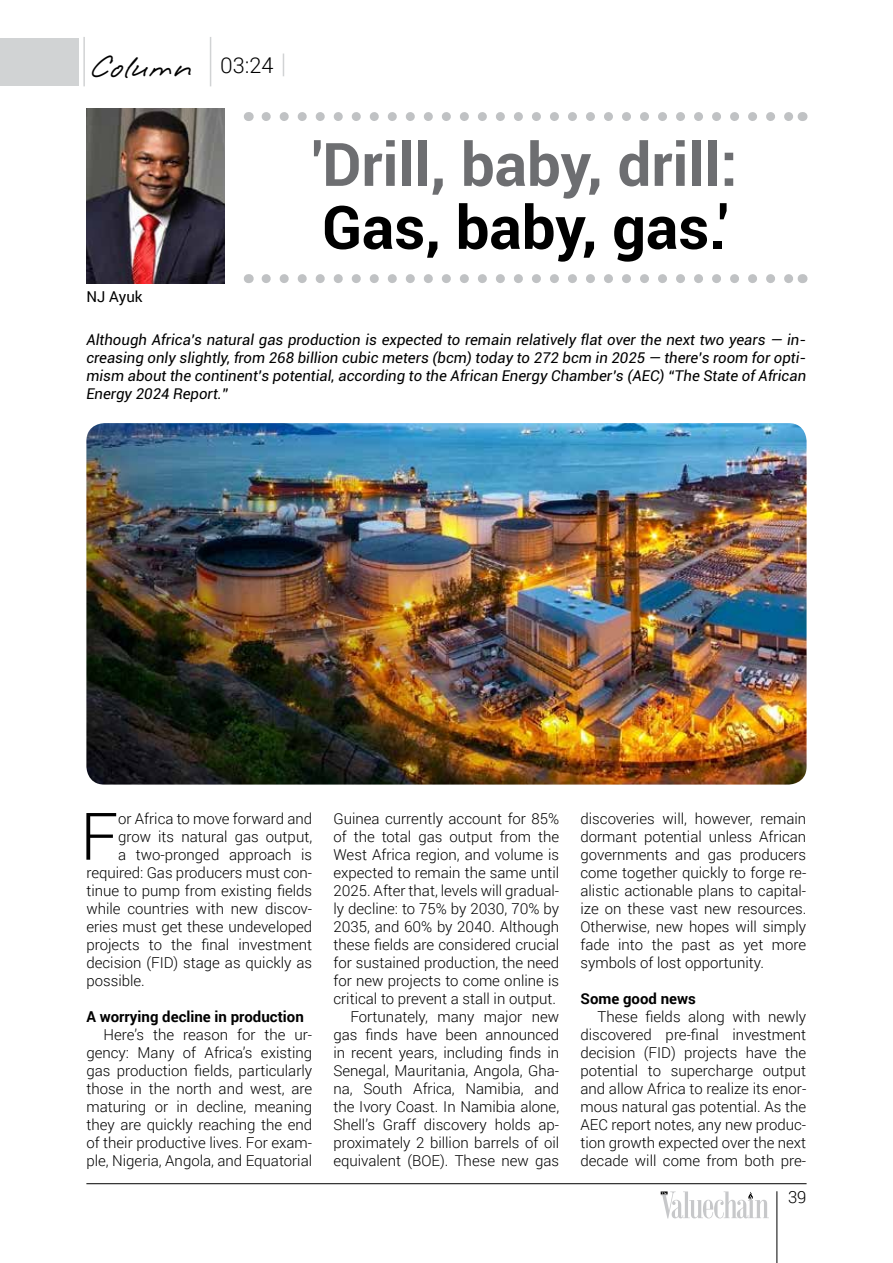
<style>
.page{position:relative;width:893px;height:1263px;background:#fff}
.page>*{position:absolute;margin:0;border:0;box-sizing:border-box;transform-origin:0 0}
.t1{font:300 65.7px "Roboto";color:#000}
.t2{font:700 60px "Roboto";color:#6d6e71}
.t3{font:700 60px "Roboto";color:#000}
.t4{font:28.5px "Jot Medium HMK";color:#000}
.t5{font:300 16.8px "Roboto";color:#000}
.t6{font:300 15px/18px "Roboto";color:#000;text-align:justify}
.t7{font:italic 15px/18px "Roboto";color:#000;text-align:justify}
.t8{font:700 15px "Roboto";color:#000}
.t9{font:15px "Roboto";color:#000}
.s1{font-family:"Roboto";font-weight:300;font-size:21.75px}
</style>
<div class="page">
<img style="left:86px;top:108px;width:139px;height:175px">
<svg style="left:266px;top:112px;width:527px;height:9px"></svg>
<svg style="left:266px;top:274px;width:527px;height:9px"></svg>
<hr style="left:83px;top:37px;width:2px;height:49px;background:#d1d3d4">
<hr style="left:210px;top:37px;width:1px;height:49px;background:#d1d3d4">
<svg style="left:283px;top:54px;width:1px;height:22px"></svg>
<div style="left:0;top:38px;width:78px;height:48px;background:#d1d3d4"></div>
<img style="left:86px;top:423px;width:721px;height:361px">
<hr style="left:776px;top:1191px;width:1px;height:72px;background:#000">
<hr style="left:86px;top:1183px;width:721px;height:1px;background:#000">
<svg style="left:661px;top:1191px;width:108px;height:27px"></svg>
<h3 class="t4" style="left:90px;top:50px;width:185px">Column <span class="s1">03:24</span></h3>
<p class="t9" style="left:86px;top:287px;width:58px">NJ Ayuk</p>
<h2 class="t2" style="left:312px;top:122px;width:426px">'Drill, baby, drill:</h2>
<h2 class="t3" style="left:322px;top:185px;width:408px">Gas, baby, gas.'</h2>
<p class="t7" style="left:86px;top:330px;width:721px">Although Africa’s natural gas production is expected to remain relatively flat over the next two years — in&shy;creasing only slightly, from 268 billion cubic meters (bcm) today to 272 bcm in 2025 — there’s room for opti&shy;mism about the continent’s potential, according to the African Energy Chamber’s (AEC) “The State of African Energy 2024 Report.”</p>
<h1 class="t1" style="left:80px;top:791px;width:39px">F</h1>
<p class="t6" style="left:118px;top:809px;width:196px">or Africa to move forward and</p>
<p class="t6" style="left:118px;top:827px;width:196px">grow its natural gas output,</p>
<p class="t6" style="left:118px;top:845px;width:196px">a two-pronged approach is</p>
<p class="t6" style="left:86px;top:863px;width:227px">required: Gas producers must con-</p>
<p class="t6" style="left:86px;top:881px;width:227px">tinue to pump from existing fields</p>
<p class="t6" style="left:86px;top:899px;width:227px">while countries with new discov-</p>
<p class="t6" style="left:86px;top:917px;width:227px">eries must get these undeveloped</p>
<p class="t6" style="left:86px;top:935px;width:227px">projects to the final investment</p>
<p class="t6" style="left:86px;top:953px;width:227px">decision (FID) stage as quickly as</p>
<p class="t6" style="left:86px;top:971px;width:60px">possible.</p>
<p class="t8" style="left:86px;top:1006px;width:219px">A worrying decline in production</p>
<p class="t6" style="left:86px;top:1025px;width:227px;text-indent:17px">Here’s the reason for the ur&shy;gency: Many of Africa’s existing gas production fields, particularly those in the north and west, are maturing or in decline, meaning they are quickly reaching the end of their productive lives. For exam&shy;ple, Nigeria, Angola, and Equatorial</p>
<p class="t6" style="left:333px;top:809px;width:227px;text-align:right">Guinea currently account for 85% of the total gas output from the West Africa region, and volume is expected to remain the same until 2025. After that, levels will gradual&shy;ly decline: to 75% by 2030, 70% by 2035, and 60% by 2040. Although these fields are considered crucial for sustained production, the need for new projects to come online is critical to prevent a stall in output.<br>Fortunately, many major new gas finds have been announced in recent years, including finds in Senegal, Mauritania, Angola, Gha&shy;na, South Africa, Namibia, and the Ivory Coast. In Namibia alone, Shell’s Graff discovery holds ap&shy;proximately 2 billion barrels of oil equivalent (BOE). These new gas</p>
<p class="t6" style="left:580px;top:809px;width:227px">discoveries will, however, remain dormant potential unless African governments and gas producers come together quickly to forge re&shy;alistic actionable plans to capital&shy;ize on these vast new resources.<br>Otherwise, new hopes will simply fade into the past as yet more symbols of lost opportunity.</p>
<p class="t8" style="left:580px;top:988px;width:117px">Some good news</p>
<p class="t6" style="left:580px;top:1007px;width:227px;text-indent:17px">These fields along with newly discovered pre-final investment decision (FID) projects have the potential to supercharge output and allow Africa to realize its enor&shy;mous natural gas potential. As the AEC report notes, any new produc&shy;tion growth expected over the next decade will come from both pre-</p>
<p class="t5" style="left:788px;top:1186px;width:20px">39</p>
</div>
